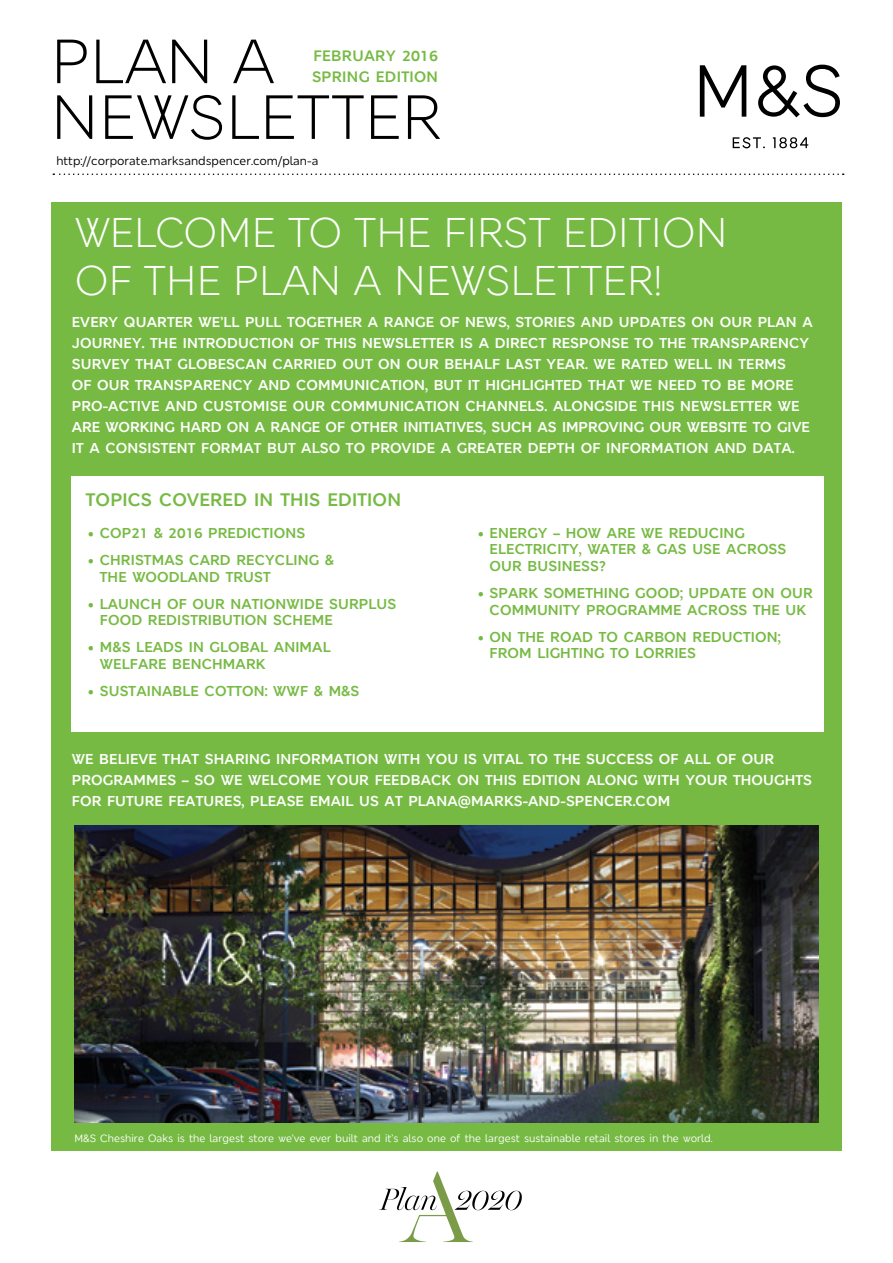
<style>
.page{position:relative;width:893px;height:1263px;background:#fff}
.page>*{position:absolute;margin:0;border:0;box-sizing:border-box;transform-origin:0 0}
.t1{font:62.25px/55.8px "MS London";letter-spacing:.02em;color:#000}
.t2{font:41.25px/48.2px "MS London";letter-spacing:.02em;color:#fff}
.t3{font:700 18px "MS London";letter-spacing:.01em;color:#76ba43}
.t4{font:700 15px/21px "MS London";letter-spacing:.02em;color:#76ba43}
.t5{font:700 14.25px/21px "MS London";letter-spacing:.01em;color:#fff}
.t6{font:700 14.25px/16.5px "MS London";letter-spacing:.01em;color:#76ba43}
.t7{font:600 12px "M&S London";color:#000}
.t8{font:600 10.5px "MS London";color:#fff}
</style>
<div class="page">
<svg style="left:53px;top:173px;width:791px;height:2px"></svg>
<div style="left:51px;top:202px;width:791px;height:948px;background:#76ba43"></div>
<svg style="left:378px;top:1171px;width:144px;height:71px"></svg>
<svg style="left:700px;top:65px;width:140px;height:52px"></svg>
<svg style="left:773px;top:137px;width:35px;height:11px"></svg>
<svg style="left:733px;top:137px;width:32px;height:11px"></svg>
<img style="left:74px;top:826px;width:745px;height:296px">
<div style="left:72px;top:476px;width:752px;height:255px;background:#fff"></div>
<h1 class="t1" style="left:51px;top:32px;width:391px">PLAN A<br>NEWSLETTER</h1>
<p class="t4" style="left:312px;top:45px;width:128px">FEBRUARY 2016<br>SPRING EDITION</p>
<p class="t7" style="left:56px;top:153px;width:263px">http://corporate.marksandspencer.com/plan-a</p>
<h2 class="t2" style="left:75px;top:208px;width:653px">WELCOME TO THE FIRST EDITION<br>OF THE PLAN A NEWSLETTER!</h2>
<p class="t5" style="left:72px;top:311px;width:742px">EVERY QUARTER WE’LL PULL TOGETHER A RANGE OF NEWS, STORIES AND UPDATES ON OUR PLAN A JOURNEY. THE INTRODUCTION OF THIS NEWSLETTER IS A DIRECT RESPONSE TO THE TRANSPARENCY SURVEY THAT GLOBESCAN CARRIED OUT ON OUR BEHALF LAST YEAR. WE RATED WELL IN TERMS<br>OF OUR TRANSPARENCY AND COMMUNICATION, BUT IT HIGHLIGHTED THAT WE NEED TO BE MORE PRO-ACTIVE AND CUSTOMISE OUR COMMUNICATION CHANNELS. ALONGSIDE THIS NEWSLETTER WE ARE WORKING HARD ON A RANGE OF OTHER INITIATIVES, SUCH AS IMPROVING OUR WEBSITE TO GIVE IT A CONSISTENT FORMAT BUT ALSO TO PROVIDE A GREATER DEPTH OF INFORMATION AND DATA.</p>
<p class="t3" style="left:86px;top:488px;width:126px">TOPICS COVERE</p>
<p class="t3" style="left:233px;top:488px;width:169px">D IN THIS EDITION</p>
<p class="t6" style="left:88px;top:525px;width:219px">• COP21 &amp; 2016 PREDICTIONS</p>
<p class="t6" style="left:100px;top:552px;width:236px;text-indent:-12px">• CHRISTMAS CARD RECYC LING &amp;<br>THE WOODLAND TRU</p>
<p class="t6" style="left:254px;top:568px;width:18px">ST</p>
<p class="t6" style="left:100px;top:595px;width:298px;text-indent:-12px">• LAUNCH OF OUR NATIONWIDE SURPLUS<br>FOOD REDISTRIBUTION SCHEME</p>
<p class="t6" style="left:100px;top:639px;width:232px;text-indent:-12px">• M&amp;S LEADS IN GLO BAL ANIMAL<br>WELFARE BENCHMARK</p>
<p class="t6" style="left:88px;top:683px;width:198px">• SUSTAINABLE COTTO N: WWF</p>
<p class="t6" style="left:314px;top:683px;width:46px">&amp; M&amp;S</p>
<p class="t6" style="left:490px;top:525px;width:298px;text-indent:-12px">• ENERGY – HOW ARE WE REDUCING<br>ELECTRIC ITY, WATER &amp; GAS USE AC ROSS<br>OUR BUSINESS?</p>
<p class="t6" style="left:478px;top:585px;width:337px;text-align:center">• SPARK SOMETHING GOOD; UPDATE ON OUR<br>COMMUNITY PROGRAMME ACROSS THE UK</p>
<p class="t6" style="left:490px;top:628px;width:293px;text-indent:-12px">• O N THE ROAD TO CARBO N REDUCTIO N;<br>FROM LIGHTING TO LORRIES</p>
<p class="t5" style="left:72px;top:748px;width:742px">WE BELIEVE THAT SHARING INFORMATION WITH YOU IS VITAL TO THE SUCCESS OF ALL OF OUR<br>PROGRAMMES – SO WE WELCOME YOUR FEEDBACK ON THIS EDITION ALONG WITH YOUR THOUGHTS<br>FOR FUTURE</p>
<p class="t5" style="left:169px;top:790px;width:46px">FEATURE</p>
<p class="t5" style="left:233px;top:790px;width:439px">S, PLEASE EMAIL US AT PLANA@MARKS-AND-SPENCER.COM</p>
<p class="t8" style="left:74px;top:1131px;width:640px">M&amp;S Cheshire Oaks is the largest store we’ve ever built and it’s also one of the largest sustainable retail stores in the world.</p>
</div>
